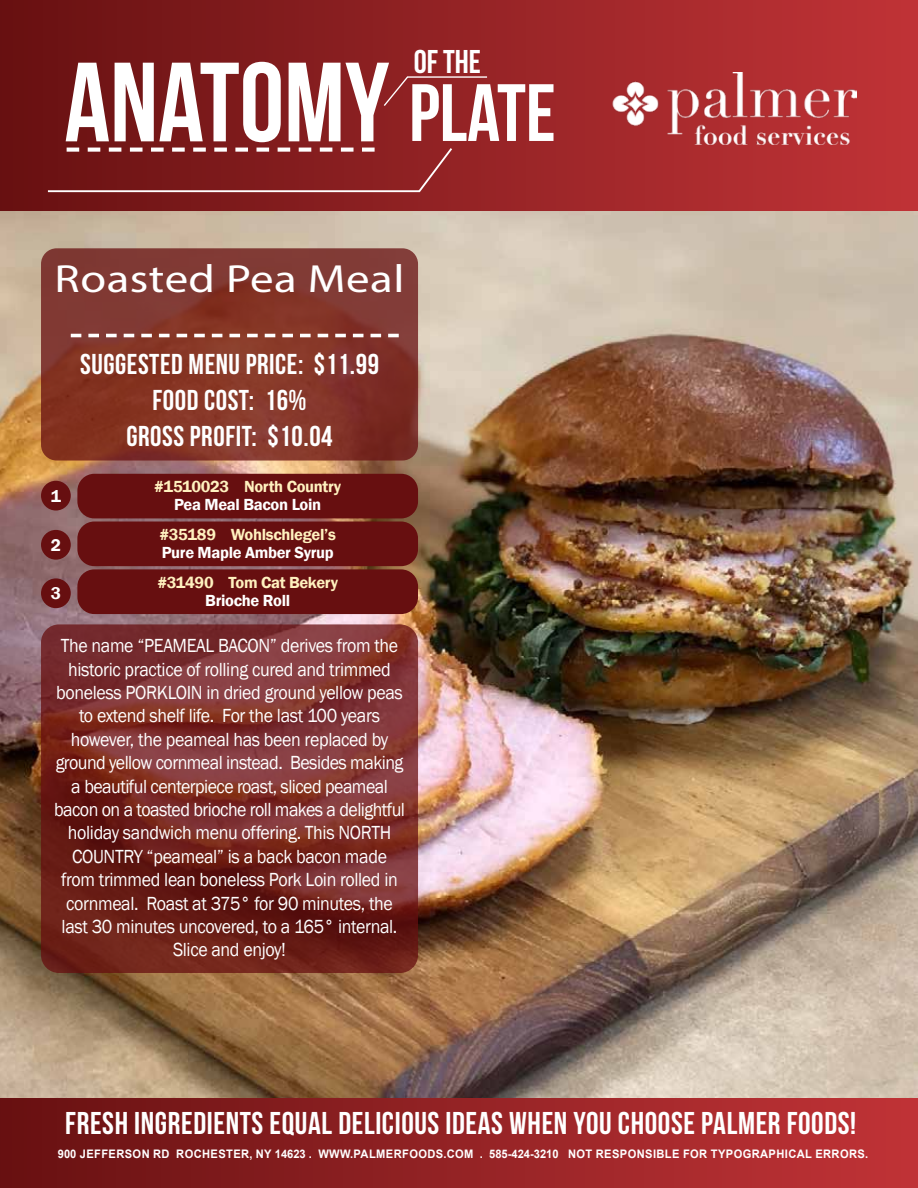
<style>
.page{position:relative;width:918px;height:1188px;background:#fff}
.page>*{position:absolute;margin:0;border:0;box-sizing:border-box;transform-origin:0 0}
.t1{font:112.35px "Bebas Neue";color:#fff}
.t2{font:81.15px "Bebas Neue";color:#fff}
.t3{font:39.3px "Myriad Pro";letter-spacing:.01em;color:#fff;scale:1.19 1}
.t4{font:32.85px "Bebas Neue";color:#fff}
.t5{font:31.5px "Bebas Neue";letter-spacing:.02em;color:#fff}
.t6{font:28.65px/36.2px "Bebas Neue";letter-spacing:.02em;color:#fff;text-align:center}
.t7{font:19.5px/23.4px "Franklin Gothic";letter-spacing:-.02em;color:#fff;text-align:center;scale:.92 1}
.t8{font:600 17.4px "Franklin Gothic";color:#fff}
.t9{font:600 16.5px "Franklin Gothic";letter-spacing:-.02em;color:#fff1bf}
.t10{font:600 16.5px "Franklin Gothic";letter-spacing:-.02em;color:#fff}
.t11{font:700 11.7px "Arial";letter-spacing:.035em;color:#fff;scale:.95 1}
</style>
<div class="page">
<img style="left:0;top:211px;width:918px;height:887px">
<div style="left:0;top:0;width:918px;height:211px;background:linear-gradient(to right,#671112,#c13438)"></div>
<svg style="left:382px;top:76px;width:106px;height:31px;background:#962c2e"></svg>
<svg style="left:46px;top:146px;width:408px;height:47px;background:#892d2e"></svg>
<img style="left:610px;top:72px;width:247px;height:72px">
<div style="left:0;top:1098px;width:918px;height:90px;background:linear-gradient(to right,#671112,#c13437)"></div>
<div style="left:41px;top:481px;width:30px;height:30px;background:#670f10;border-radius:50%"></div>
<div style="left:41px;top:530px;width:30px;height:30px;background:#670f10;border-radius:50%"></div>
<div style="left:41px;top:578px;width:30px;height:30px;background:#670f10;border-radius:50%"></div>
<svg style="left:41px;top:248px;width:377px;height:213px;background:#82362b"></svg>
<svg style="left:71px;top:334px;width:328px;height:3px"></svg>
<div style="left:77px;top:522px;width:341px;height:44px;background:#670f10;border-radius:17px"></div>
<div style="left:77px;top:569px;width:341px;height:45px;background:#670f10;border-radius:17px"></div>
<div style="left:77px;top:474px;width:341px;height:44px;background:#670f10;border-radius:17px"></div>
<svg style="left:41px;top:624px;width:377px;height:349px;background:#762a27"></svg>
<h1 class="t1" style="left:64px;top:41px;width:327px">ANATOMY</h1>
<h3 class="t4" style="left:414px;top:44px;width:69px">OF THE</h3>
<h2 class="t2" style="left:409px;top:68px;width:148px">PLATE</h2>
<h3 class="t3" style="left:55px;top:255px;width:295px">Roasted Pea Meal</h3>
<h3 class="t6" style="left:80px;top:346px;width:301px">SUGGESTED MENU PRICE: $11.99<br>FOOD COST: 16%<br>GROSS PROFIT: $10.04</h3>
<p class="t9" style="left:154px;top:476px;width:188px">#1510023 North Country</p>
<p class="t10" style="left:174px;top:494px;width:149px">Pea Meal Bacon Loin</p>
<p class="t9" style="left:159px;top:524px;width:178px">#35189 Wohlschlegel’s</p>
<p class="t10" style="left:162px;top:542px;width:174px">Pure Maple Amber Syrup</p>
<p class="t9" style="left:157px;top:572px;width:182px">#31490 Tom Cat Bekery</p>
<p class="t10" style="left:205px;top:590px;width:86px">Brioche Roll</p>
<p class="t7" style="left:54px;top:634px;width:383px">The name “PEAMEAL BACON” derives from the historic practice of rolling cured and trimmed boneless PORKLOIN in dried ground yellow peas to extend shelf life. For the last 100 years however, the peameal has been replaced by ground yellow cornmeal instead. Besides making a beautiful centerpiece roast, sliced peameal bacon on a toasted brioche roll makes a delightful holiday sandwich menu offering. This NORTH COUNTRY “peameal” is a back bacon made from trimmed lean boneless Pork Loin rolled in cornmeal. Roast at 375° for 90 minutes, the last 30 minutes uncovered, to a 165° internal.<br>Slice and enjoy!</p>
<p class="t8" style="left:51px;top:485px;width:12px">1</p>
<p class="t8" style="left:51px;top:534px;width:12px">2</p>
<p class="t8" style="left:51px;top:583px;width:12px">3</p>
<h3 class="t5" style="left:65px;top:1106px;width:792px">FRESH INGREDIENTS EQUAL DELICIOUS IDEAS WHEN YOU CHOOSE PALMER FOODS!</h3>
<p class="t11" style="left:58px;top:1146px;width:855px">900 JEFFERSON RD ROCHESTER, NY 14623 . WWW.PALMERFOODS.COM . 585-424-3210 NOT RESPONSIBLE FOR TYPOGRAPHICAL ERRORS.</p>
</div>
